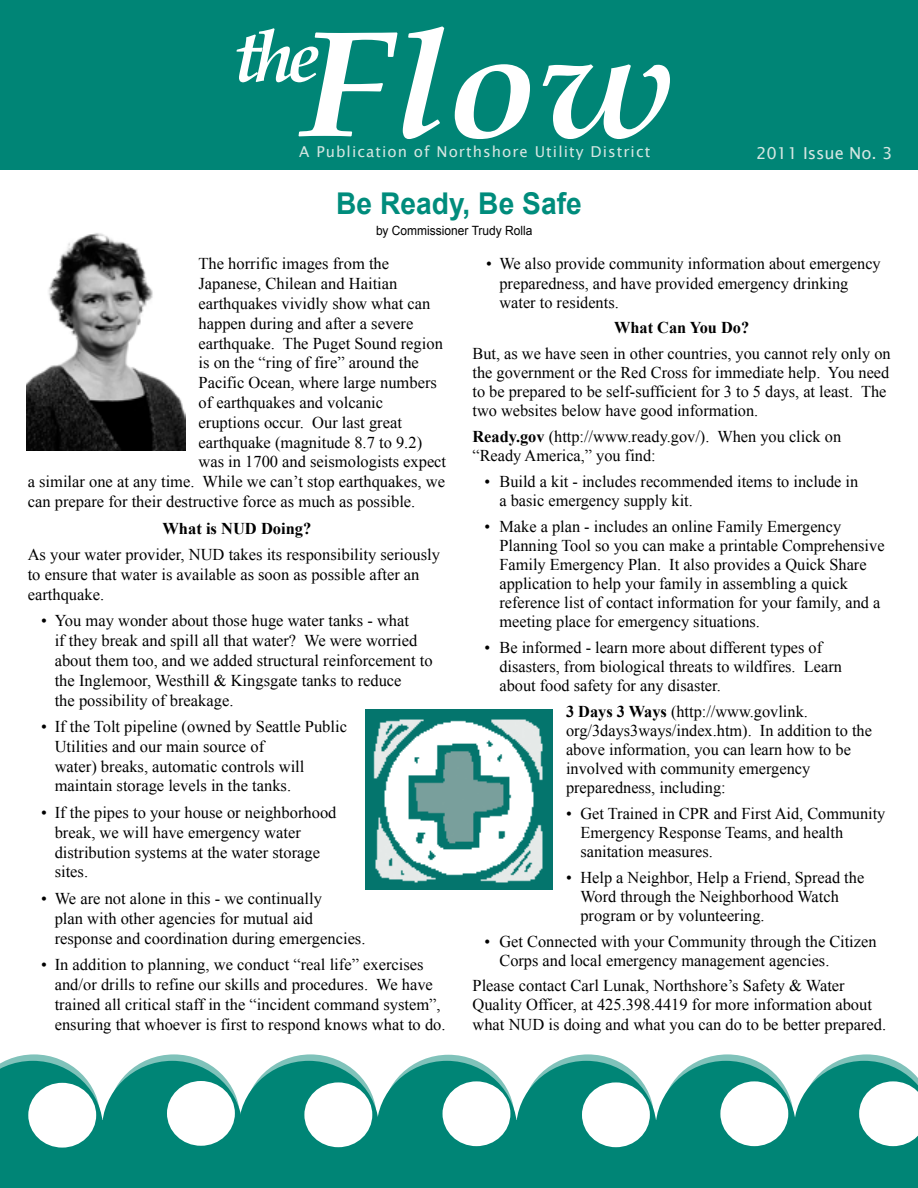
<style>
.page{position:relative;width:918px;height:1188px;background:#fff}
.page>*{position:absolute;margin:0;border:0;box-sizing:border-box;transform-origin:0 0}
.t1{font:italic 700 150px "Palatino Linotype";color:#fff;scale:1.1 1}
.t2{font:700 30px "Arial";color:#008c7c;scale:.94 1}
.t3{font:16.5px/19px "Times New Roman";color:#000}
.t4{font:700 16.5px "Times New Roman";color:#000}
.t5{font:16.5px "Lucida Sans Unicode";color:#d5e6e2}
.t6{font:15px "Lucida Sans Unicode";letter-spacing:.07em;color:#d5e6e2}
.t7{font:12.75px "Arial";color:#000;scale:.94 1}
.s1{font-weight:700}
</style>
<div class="page">
<svg style="left:0;top:1054px;width:918px;height:134px"></svg>
<div style="left:108px;top:1054px;width:132px;height:128px;background:#008576;border-radius:50%"></div>
<div style="left:167px;top:1081px;width:68px;height:65px;background:#fff;border-radius:50%"></div>
<img style="left:365px;top:710px;width:188px;height:179px">
<img style="left:27px;top:233px;width:158px;height:218px">
<div style="left:0;top:0;width:918px;height:169px;background:#008576"></div>
<h1 class="t1" style="left:233px;top:-22px;width:404px"><sup>the</sup>Flow</h1>
<p class="t6" style="left:299px;top:140px;width:353px">A Publication of Northshore Utility District</p>
<p class="t5" style="left:756px;top:140px;width:138px">2011 Issue No. 3</p>
<h2 class="t2" style="left:336px;top:183px;width:263px">Be Ready, Be Safe</h2>
<p class="t7" style="left:376px;top:223px;width:168px">by Commissioner Trudy Rolla</p>
<p class="t3" style="left:199px;top:254px;width:192px">The horrific images from the</p>
<p class="t3" style="left:199px;top:274px;width:200px">Japanese, Chilean and Haitian</p>
<p class="t3" style="left:199px;top:294px;width:233px">earthquakes vividly show what can</p>
<p class="t3" style="left:199px;top:314px;width:216px">happen during and after a severe</p>
<p class="t3" style="left:199px;top:333px;width:246px">earthquake. The Puget Sound region</p>
<p class="t3" style="left:199px;top:353px;width:222px">is on the “ring of fire” around the</p>
<p class="t3" style="left:199px;top:373px;width:240px">Pacific Ocean, where large numbers</p>
<p class="t3" style="left:199px;top:393px;width:186px">of earthquakes and volcanic</p>
<p class="t3" style="left:199px;top:413px;width:205px">eruptions occur. Our last great</p>
<p class="t3" style="left:199px;top:432px;width:225px">earthquake (magnitude 8.7 to 9.2)</p>
<p class="t3" style="left:199px;top:452px;width:249px">was in 1700 and seismologists expect</p>
<p class="t3" style="left:28px;top:472px;width:419px">a similar one at any time. While we can’t stop earthquakes, we</p>
<p class="t3" style="left:28px;top:492px;width:389px">can prepare for their destructive force as much as possible.</p>
<p class="t4" style="left:162px;top:517px;width:150px">What is NUD Doing?</p>
<p class="t3" style="left:28px;top:544px;width:414px;line-height:19.8px">As your water provider, NUD takes its responsibility seriously to ensure that water is available as soon as possible after an earthquake.</p>
<p class="t3" style="left:55px;top:611px;width:380px;line-height:19.8px;text-indent:-13px">• You may wonder about those huge water tanks - what<br>if they break and spill all that water? We were worried about them too, and we added structural reinforcement to the Inglemoor, Westhill &amp; Kingsgate tanks to reduce<br>the possibility of breakage.</p>
<p class="t3" style="left:55px;top:716px;width:294px;line-height:19.8px;text-indent:-13px">• If the Tolt pipeline (owned by Seattle Public Utilities and our main source of<br>water) breaks, automatic controls will maintain storage levels in the tanks.</p>
<p class="t3" style="left:55px;top:802px;width:283px;line-height:19.8px;text-indent:-13px">• If the pipes to your house or neighborhood break, we will have emergency water distribution systems at the water storage sites.</p>
<p class="t3" style="left:55px;top:888px;width:312px;line-height:19.8px;text-indent:-13px">• We are not alone in this - we continually<br>plan with other agencies for mutual aid response and coordination during emergencies.</p>
<p class="t3" style="left:55px;top:954px;width:392px;line-height:19.8px;text-indent:-13px">• In addition to planning, we conduct “real life” exercises and/or drills to refine our skills and procedures. We have trained all critical staff in the “incident command system”, ensuring that whoever is first to respond knows what to do.</p>
<p class="t3" style="left:499px;top:254px;width:383px;text-indent:-13px">• We also provide community information about emergency preparedness, and have provided emergency drinking water to residents.</p>
<p class="t4" style="left:614px;top:316px;width:137px">What Can You Do?</p>
<p class="t3" style="left:472px;top:344px;width:420px">But, as we have seen in other countries, you cannot rely only on the government or the Red Cross for immediate help. You need to be prepared to be self-sufficient for 3 to 5 days, at least. The two websites below have good information.</p>
<p class="t3" style="left:472px;top:427px;width:370px"><span class="s1">Ready.gov</span> (http://www.ready.gov/). When you click on “Ready America,” you find:</p>
<p class="t3" style="left:499px;top:472px;width:360px;text-indent:-15px">• Build a kit - includes recommended items to include in a basic emergency supply kit.</p>
<p class="t3" style="left:499px;top:517px;width:387px;text-indent:-15px">• Make a plan - includes an online Family Emergency Planning Tool so you can make a printable Comprehensive Family Emergency Plan. It also provides a Quick Share application to help your family in assembling a quick reference list of contact information for your family, and a meeting place for emergency situations.</p>
<p class="t3" style="left:499px;top:638px;width:344px;text-indent:-15px">• Be informed - learn more about different types of disasters, from biological threats to wildfires. Learn about food safety for any disaster.</p>
<p class="t3" style="left:566px;top:702px;width:307px"><span class="s1">3 Days 3 Ways</span> (http://www.govlink. org/3days3ways/index.htm). In addition to the above information, you can learn how to be involved with community emergency preparedness, including:</p>
<p class="t3" style="left:580px;top:804px;width:306px;text-indent:-14px">• Get Trained in CPR and First Aid, Community<br>Emergency Response Teams, and health sanitation measures.</p>
<p class="t3" style="left:580px;top:868px;width:285px;text-indent:-14px">• Help a Neighbor, Help a Friend, Spread the<br>Word through the Neighborhood Watch program or by volunteering.</p>
<p class="t3" style="left:499px;top:931px;width:379px;text-indent:-15px">• Get Connected with your Community through the Citizen<br>Corps and local emergency management agencies.</p>
<p class="t3" style="left:472px;top:976px;width:415px">Please contact Carl Lunak, Northshore’s Safety &amp; Water<br>Quality Officer, at 425.398.4419 for more information about what NUD is doing and what you can do to be better prepared.</p>
</div>
